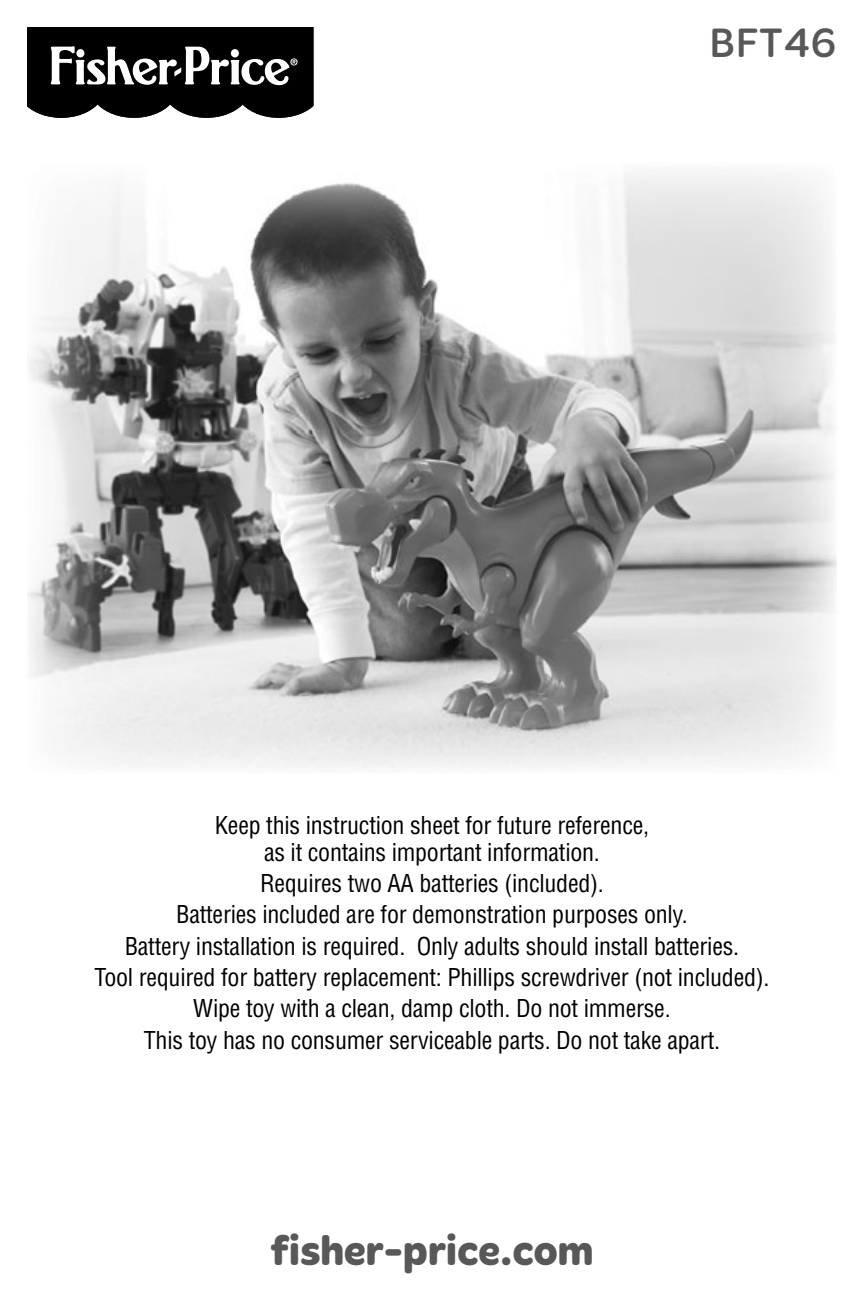
<style>
.page{position:relative;width:864px;height:1296px;background:#fff}
.page>*{position:absolute;margin:0;border:0;box-sizing:border-box;transform-origin:0 0}
.t1{font:700 42px "Merge Pro";color:#585858}
.t2{font:42px "Merge Pro";color:#585858}
.t3{font:condensed 24px/31.2px "Helvetica LT Std";letter-spacing:-.01em;color:#000;text-align:center}
</style>
<div class="page">
<img style="left:27px;top:175px;width:810px;height:593px">
<svg style="left:27px;top:27px;width:286px;height:91px"></svg>
<h1 class="t2" style="left:709px;top:25px;width:130px">BFT46</h1>
<p class="t3" style="left:215px;top:814px;width:436px;line-height:27px">Keep this instruction sheet for future reference, as it contains important information.</p>
<p class="t3" style="left:94px;top:870px;width:677px">Requires two AA batteries (included).<br>Batteries included are for demonstration purposes only.<br>Battery installation is required. Only adults should install batteries.<br>Tool required for battery replacement: Phillips screwdriver (not included).<br>Wipe toy with a clean, damp cloth. Do not immerse.<br>This toy has no consumer serviceable parts. Do not take apart.</p>
<h1 class="t1" style="left:271px;top:1235px;width:324px">fisher-price.com</h1>
</div>
